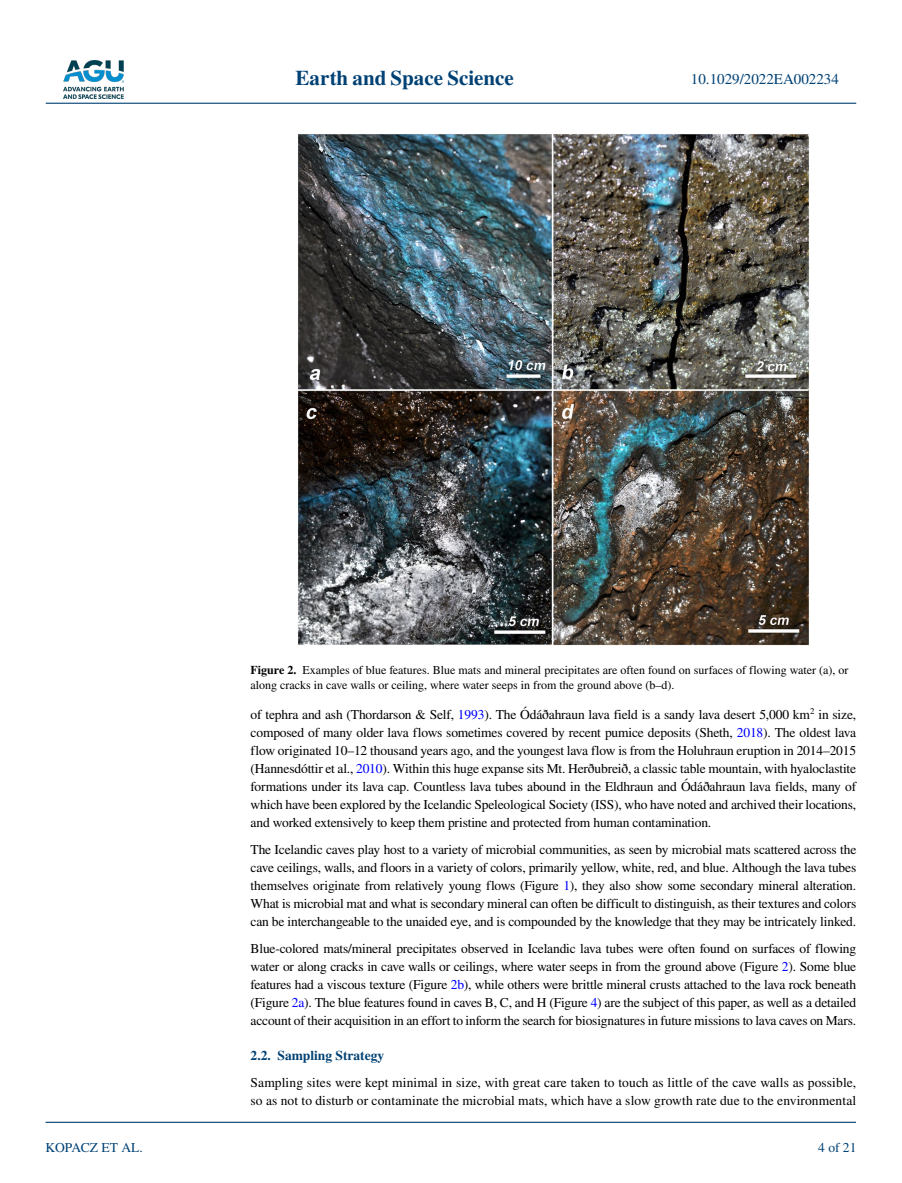
<style>
.page{position:relative;width:902px;height:1183px;background:#fff}
.page>*{position:absolute;margin:0;border:0;box-sizing:border-box;transform-origin:0 0}
.t1{font:700 21px "STIX";color:#004174}
.t2{font:15px "STIX";color:#004174}
.t3{font:13.5px/18px "STIX";letter-spacing:-.005em;color:#000;text-align:justify}
.t4{font:700 13.5px "STIX";color:#004174}
.t5{font:13.5px "STIX";color:#004174}
.t6{font:12px/15px "STIX";color:#000}
.s1{font-weight:700}
.s2{color:#00f}
</style>
<div class="page">
<img style="left:63px;top:60px;width:60px;height:39px">
<hr style="left:46px;top:103px;width:810px;height:1px;background:#004174">
<hr style="left:45px;top:1121px;width:810px;height:1px;background:#004174">
<img style="left:297px;top:134px;width:512px;height:511px">
<h1 class="t1" style="left:295px;top:66px;width:220px">Earth and Space Science</h1>
<p class="t2" style="left:691px;top:69px;width:149px">10.1029/2022EA002234</p>
<p class="t5" style="left:45px;top:1138px;width:99px">KOPACZ ET AL.</p>
<p class="t6" style="left:250px;top:663px;width:599px"><span class="s1">Figure 2.</span> Examples of blue features. Blue mats and mineral precipitates are often found on surfaces of flowing water (a), or along cracks in cave walls or ceiling, where water seeps in from the ground above (b–d).</p>
<p class="t3" style="left:250px;top:706px;width:607px">of tephra and ash (Thordarson &amp; Self, <span class="s2">1993</span>). The Ódáðahraun lava field is a sandy lava desert 5,000 km<sup>2</sup> in size, composed of many older lava flows sometimes covered by recent pumice deposits (Sheth, <span class="s2">2018</span>). The oldest lava flow originated 10–12 thousand years ago, and the youngest lava flow is from the Holuhraun eruption in 2014–2015 (Hannesdóttir et al., <span class="s2">2010</span>). Within this huge expanse sits Mt. Herðubreið, a classic table mountain, with hyaloclastite formations under its lava cap. Countless lava tubes abound in the Eldhraun and Ódáðahraun lava fields, many of which have been explored by the Icelandic Speleological Society (ISS), who have noted and archived their locations, and worked extensively to keep them pristine and protected from human contamination.</p>
<p class="t3" style="left:250px;top:841px;width:607px">The Icelandic caves play host to a variety of microbial communities, as seen by microbial mats scattered across the cave ceilings, walls, and floors in a variety of colors, primarily yellow, white, red, and blue. Although the lava tubes themselves originate from relatively young flows (Figure <span class="s2">1</span>), they also show some secondary mineral alteration.<br>What is microbial mat and what is secondary mineral can often be difficult to distinguish, as their textures and colors can be interchangeable to the unaided eye, and is compounded by the knowledge that they may be intricately linked.</p>
<p class="t3" style="left:250px;top:940px;width:607px">Blue-colored mats/mineral precipitates observed in Icelandic lava tubes were often found on surfaces of flowing water or along cracks in cave walls or ceilings, where water seeps in from the ground above (Figure <span class="s2">2</span>). Some blue features had a viscous texture (Figure <span class="s2">2b</span>), while others were brittle mineral crusts attached to the lava rock beneath (Figure <span class="s2">2a</span>). The blue features found in caves B, C, and H (Figure <span class="s2">4</span>) are the subject of this paper, as well as a detailed account of their acquisition in an effort to inform the search for biosignatures in future missions to lava caves on Mars.</p>
<p class="t4" style="left:250px;top:1046px;width:135px">2.2. Sampling Strategy</p>
<p class="t3" style="left:250px;top:1073px;width:607px">Sampling sites were kept minimal in size, with great care taken to touch as little of the cave walls as possible, so as not to disturb or contaminate the microbial mats, which have a slow growth rate due to the environmental</p>
<p class="t5" style="left:818px;top:1138px;width:40px">4 of 21</p>
</div>
